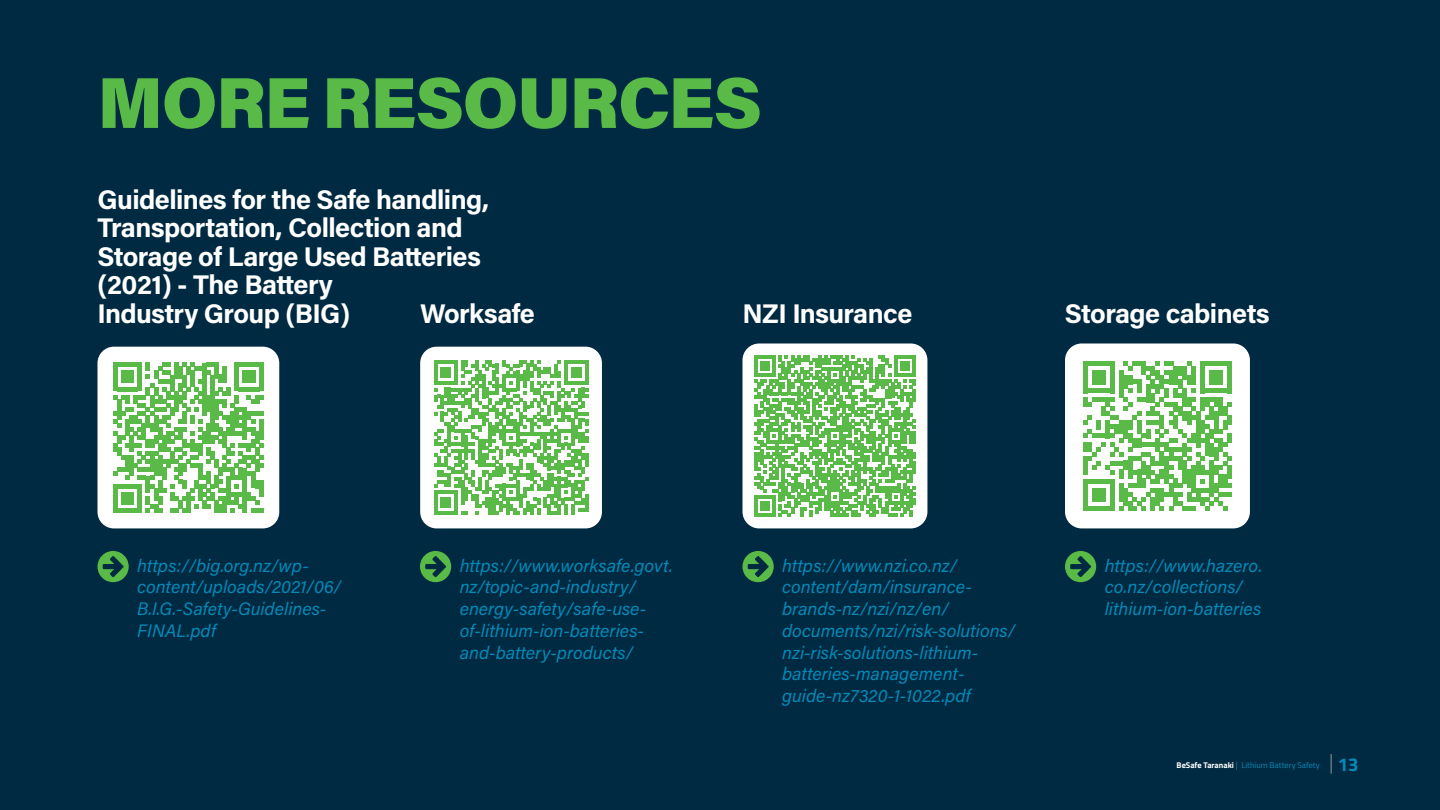
<style>
.page{position:relative;width:1440px;height:810px;background:#002a41}
.page>*{position:absolute;margin:0;border:0;box-sizing:border-box;transform-origin:0 0}
.t1{font:900 72px "Acumin Pro";letter-spacing:-.02em;color:#59ba47}
.t2{font:700 27px/28.5px "Acumin Pro";letter-spacing:-.02em;color:#fff}
.t3{font:700 18.6px "Titillium Web";color:#058ab9}
.t4{font:italic 18px/21.8px "Acumin Pro";color:#058ab9}
.t5{font:8.25px "Titillium Web";color:#058ab9}
.s1{font-weight:700;color:#fff}
</style>
<div class="page">
<div style="left:98px;top:347px;width:181px;height:181px;background:#fff;border-radius:16px"></div>
<svg style="left:114px;top:363px;width:149px;height:149px"></svg>
<div style="left:420px;top:347px;width:182px;height:181px;background:#fff;border-radius:16px"></div>
<svg style="left:434px;top:360px;width:154px;height:155px"></svg>
<hr style="left:585px;top:494px;width:3px;height:17px;background:#59ba47">
<div style="left:743px;top:344px;width:184px;height:184px;background:#fff;border-radius:17px"></div>
<svg style="left:755px;top:356px;width:160px;height:160px"></svg>
<div style="left:1065px;top:344px;width:185px;height:184px;background:#fff;border-radius:17px"></div>
<svg style="left:1083px;top:362px;width:149px;height:148px"></svg>
<svg style="left:97px;top:551px;width:32px;height:31px"></svg>
<svg style="left:420px;top:551px;width:31px;height:31px"></svg>
<svg style="left:742px;top:551px;width:32px;height:31px"></svg>
<svg style="left:1065px;top:551px;width:31px;height:31px"></svg>
<svg style="left:1331px;top:754px;width:1px;height:20px"></svg>
<h1 class="t1" style="left:97px;top:52px;width:666px">MORE RESOURCES</h1>
<h2 class="t2" style="left:97px;top:184px;width:393px">Guidelines for the Safe handling,<br>Transportation, Collection and<br>Storage of Large Used Batteries (2021) - The Battery<br>Industry Group (BIG)</h2>
<h2 class="t2" style="left:420px;top:298px;width:116px">Worksafe</h2>
<h2 class="t2" style="left:743px;top:298px;width:171px">NZI Insurance</h2>
<h2 class="t2" style="left:1065px;top:298px;width:206px">Storage cabinets</h2>
<p class="t4" style="left:137px;top:554px;width:205px">https://big.org.nz/wp&shy;content/uploads/2021/06/<br>B.I.G.-Safety-Guidelines-<br>FINAL.pdf</p>
<p class="t4" style="left:460px;top:554px;width:215px">https://www.worksafe.govt. nz/topic-and-industry/ energy-safety/safe-use&shy;of-lithium-ion-batteries&shy;and-battery-products/</p>
<p class="t4" style="left:782px;top:554px;width:234px">https://www.nzi.co.nz/ content/dam/insurance&shy;brands-nz/nzi/nz/en/ documents/nzi/risk-solutions/ nzi-risk-solutions-lithium&shy;batteries-management&shy;guide-nz7320-1-1022.pdf</p>
<p class="t4" style="left:1105px;top:554px;width:159px">https://www.hazero. co.nz/collections/ lithium-ion-batteries</p>
<p class="t5" style="left:1177px;top:759px;width:145px"><span class="s1">BeSafe Taranaki</span> | Lithium Battery Safety</p>
<p class="t3" style="left:1338px;top:750px;width:22px">13</p>
</div>
